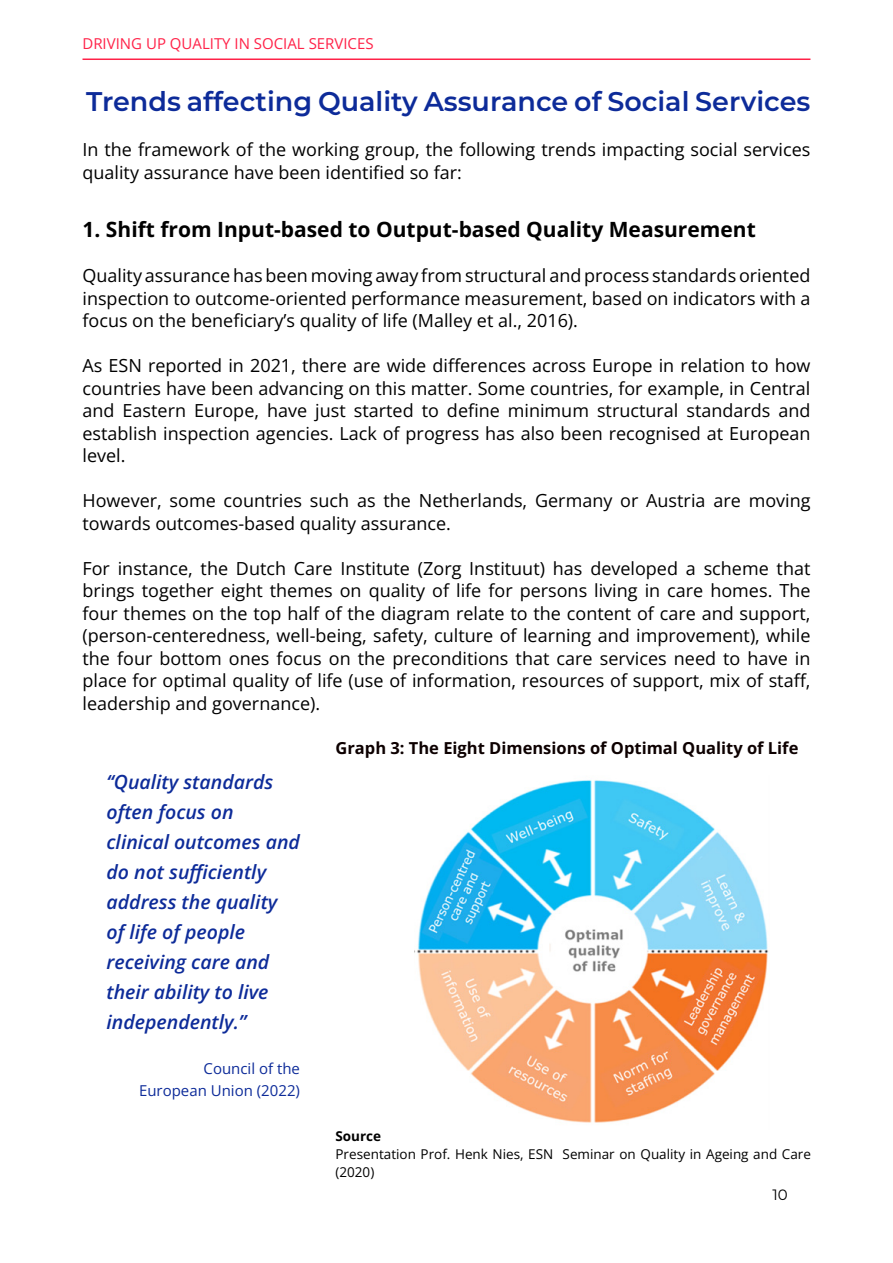
<style>
.page{position:relative;width:893px;height:1263px;background:#fff}
.page>*{position:absolute;margin:0;border:0;box-sizing:border-box;transform-origin:0 0}
.t1{font:600 27px "Montserrat";color:#0d2b99}
.t2{font:700 21px "Open Sans";color:#000}
.t3{font:italic 600 19.5px/30px "Open Sans";color:#0d2b99}
.t4{font:18px/22.5px "Open Sans";color:#000;text-align:justify}
.t5{font:700 16.5px "Open Sans";color:#0d0000}
.t6{font:15px "Open Sans";color:#ff2248}
.t7{font:15px/22.5px "Open Sans";color:#0d2b99;text-align:right}
.t8{font:15px "Montserrat";color:#000}
.t9{font:13.5px/18px "Open Sans";color:#000}
.t10{font:700 13.5px "Open Sans";color:#000}
</style>
<div class="page">
<img style="left:415px;top:780px;width:354px;height:343px">
<hr style="left:82px;top:59px;width:728px;height:1px;background:#ff2248">
<p class="t6" style="left:82px;top:33px;width:293px">DRIVING UP QUALITY IN SOCIAL SERVICES</p>
<h1 class="t1" style="left:86px;top:82px;width:726px">Trends affecting Quality Assurance of Social Services</h1>
<p class="t4" style="left:82px;top:138px;width:729px">In the framework of the working group, the following trends impacting social services quality assurance have been identified so far:</p>
<p class="t2" style="left:82px;top:215px;width:675px">1. Shift from Input-based to Output-based Quality Measurement</p>
<p class="t4" style="left:82px;top:264px;width:729px">Quality assurance has been moving away from structural and process standards oriented inspection to outcome-oriented performance measurement, based on indicators with a focus on the beneficiary’s quality of life (Malley et al., 2016).</p>
<p class="t4" style="left:82px;top:354px;width:729px">As ESN reported in 2021, there are wide differences across Europe in relation to how countries have been advancing on this matter. Some countries, for example, in Central and Eastern Europe, have just started to define minimum structural standards and establish inspection agencies. Lack of progress has also been recognised at European level.</p>
<p class="t4" style="left:82px;top:489px;width:729px">However, some countries such as the Netherlands, Germany or Austria are moving towards outcomes-based quality assurance.</p>
<p class="t4" style="left:82px;top:556px;width:729px">For instance, the Dutch Care Institute (Zorg Instituut) has developed a scheme that brings together eight themes on quality of life for persons living in care homes. The four themes on the top half of the diagram relate to the content of care and support, (person-centeredness, well-being, safety, culture of learning and improvement), while the four bottom ones focus on the preconditions that care services need to have in place for optimal quality of life (use of information, resources of support, mix of staff, leadership and governance).</p>
<p class="t3" style="left:106px;top:766px;width:195px">‘‘Quality standards often focus on clinical outcomes and do not sufficiently address the quality of life of people receiving care and their ability to live independently.”</p>
<p class="t7" style="left:139px;top:1057px;width:162px">Council of the<br>European Union (2022)</p>
<p class="t5" style="left:335px;top:737px;width:464px">Graph 3: The Eight Dimensions of Optimal Quality of Life</p>
<p class="t10" style="left:335px;top:1127px;width:47px">Source</p>
<p class="t9" style="left:335px;top:1145px;width:477px">Presentation Prof. Henk Nies, ESN Seminar on Quality in Ageing and Care (2020)</p>
<p class="t8" style="left:772px;top:1184px;width:17px">10</p>
</div>
